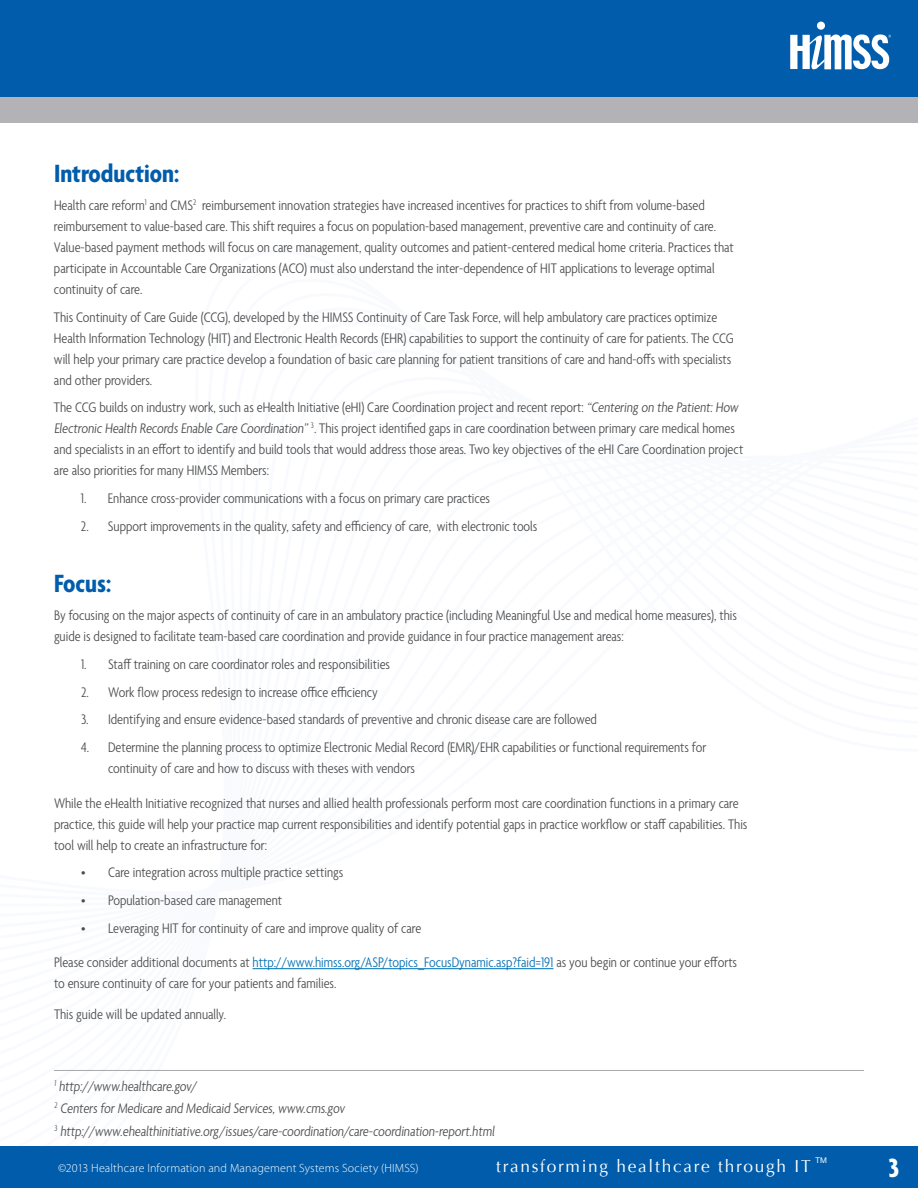
<style>
.page{position:relative;width:918px;height:1188px;background:#fff}
.page>*{position:absolute;margin:0;border:0;box-sizing:border-box;transform-origin:0 0}
.t1{font:700 condensed 28.5px "Agenda";color:#fff}
.t2{font:700 condensed 27px "Agenda";color:#015dab}
.t3{font:17.25px "Optima";letter-spacing:.1em;color:#fff}
.t4{font:300 condensed 15px/21px "Agenda";color:#4b4c4d}
.t5{font:300 12px "Myriad Pro";letter-spacing:.015em;color:#fff}
.t6{font:7.8px "Helvetica Neue";color:#fff}
.s1{color:#006fb5}
</style>
<div class="page">
<div style="left:0;top:0;width:918px;height:97px;background:#015dab"></div>
<div style="left:0;top:97px;width:918px;height:26px;background:#b3b3b7"></div>
<div style="left:0;top:1146px;width:918px;height:42px;background:#015dab"></div>
<div style="left:817px;top:22px;width:8px;height:8px;background:#fff;border-radius:50%"></div>
<svg style="left:790px;top:34px;width:101px;height:36px"></svg>
<hr style="left:253px;top:968px;width:300px;height:1px;background:#006fb5">
<hr style="left:54px;top:1070px;width:810px;height:1px;background:#a8a9ad">
<h2 class="t2" style="left:54px;top:159px;width:127px">Introduction:</h2>
<p class="t4" style="left:54px;top:196px;width:681px">Health care reform<sup>1</sup> and CMS<sup>2</sup> reimbursement innovation strategies have increased incentives for practices to shift from volume-based reimbursement to value-based care. This shift requires a focus on population-based management, preventive care and continuity of care.<br>Value-based payment methods will focus on care management, quality outcomes and patient-centered medical home criteria. Practices that participate in Accountable Care Organizations (ACO) must also understand the inter-dependence of HIT applications to leverage optimal continuity of care.</p>
<p class="t4" style="left:54px;top:307px;width:681px">This Continuity of Care Guide (CCG), developed by the HIMSS Continuity of Care Task Force, will help ambulatory care practices optimize Health Information Technology (HIT) and Electronic Health Records (EHR) capabilities to support the continuity of care for patients. The CCG will help your primary care practice develop a foundation of basic care planning for patient transitions of care and hand-offs with specialists and other providers.</p>
<p class="t4" style="left:54px;top:398px;width:691px">The CCG builds on industry work, such as eHealth Initiative (eHI) Care Coordination project and recent report: “CenteringonthePatient:How ElectronicHealthRecordsEnableCareCoordination”<sup>3</sup>. This project identified gaps in care coordination between primary care medical homes and specialists in an effort to identify and build tools that would address those areas. Two key objectives of the eHI Care Coordination project are also priorities for many HIMSS Members:</p>
<p class="t4" style="left:81px;top:489px;width:411px">1. Enhance cross-provider communications with a focus on primary care practices</p>
<p class="t4" style="left:81px;top:517px;width:458px">2. Support improvements in the quality, safety and efficiency of care, with electronic tools</p>
<h2 class="t2" style="left:54px;top:569px;width:59px">Focus:</h2>
<p class="t4" style="left:54px;top:606px;width:685px">By focusing on the major aspects of continuity of care in an ambulatory practice (including Meaningful Use and medical home measures), this guide is designed to facilitate team-based care coordination and provide guidance in four practice management areas:</p>
<p class="t4" style="left:81px;top:655px;width:311px">1. Staff training on care coordinator roles and responsibilities</p>
<p class="t4" style="left:81px;top:682px;width:298px">2. Work flow process redesign to increase office efficiency</p>
<p class="t4" style="left:81px;top:710px;width:518px">3. Identifying and ensure evidence-based standards of preventive and chronic disease care are followed</p>
<p class="t4" style="left:108px;top:738px;width:600px;text-indent:-27px">4. Determine the planning process to optimize Electronic Medial Record (EMR)/EHR capabilities or functional requirements for continuity of care and how to discuss with theses with vendors</p>
<p class="t4" style="left:54px;top:793px;width:695px">While the eHealth Initiative recognized that nurses and allied health professionals perform most care coordination functions in a primary care practice, this guide will help your practice map current responsibilities and identify potential gaps in practice workflow or staff capabilities. This tool will help to create an infrastructure for:</p>
<p class="t4" style="left:81px;top:863px;width:264px">• Care integration across multiple practice settings</p>
<p class="t4" style="left:81px;top:891px;width:203px">• Population-based care management</p>
<p class="t4" style="left:81px;top:919px;width:342px">• Leveraging HIT for continuity of care and improve quality of care</p>
<p class="t4" style="left:54px;top:953px;width:685px">Please consider additional documents at <span class="s1">http://www.himss.org/ASP/topics_FocusDynamic.asp?faid=191</span> as you begin or continue your efforts to ensure continuity of care for your patients and families.</p>
<p class="t4" style="left:54px;top:1005px;width:174px">This guide will be updated annually.</p>
<p class="t4" style="left:54px;top:1076px;width:144px"><sup>1</sup> http://www.healthcare.gov/</p>
<p class="t4" style="left:54px;top:1099px;width:295px"><sup>2</sup> Centers for Medicare and Medicaid Services, www.cms.gov</p>
<p class="t4" style="left:54px;top:1121px;width:444px"><sup>3</sup> http://www.ehealthinitiative.org/issues/care-coordination/care-coordination-report.html</p>
<p class="t3" style="left:496px;top:1156px;width:316px">transforming healthcare through IT</p>
<p class="t6" style="left:816px;top:1155px;width:13px">TM</p>
<p class="t5" style="left:58px;top:1162px;width:362px">©2013 Healthcare Information and Management Systems Society (HIMSS)</p>
<h1 class="t1" style="left:889px;top:1152px;width:12px">3</h1>
</div>
